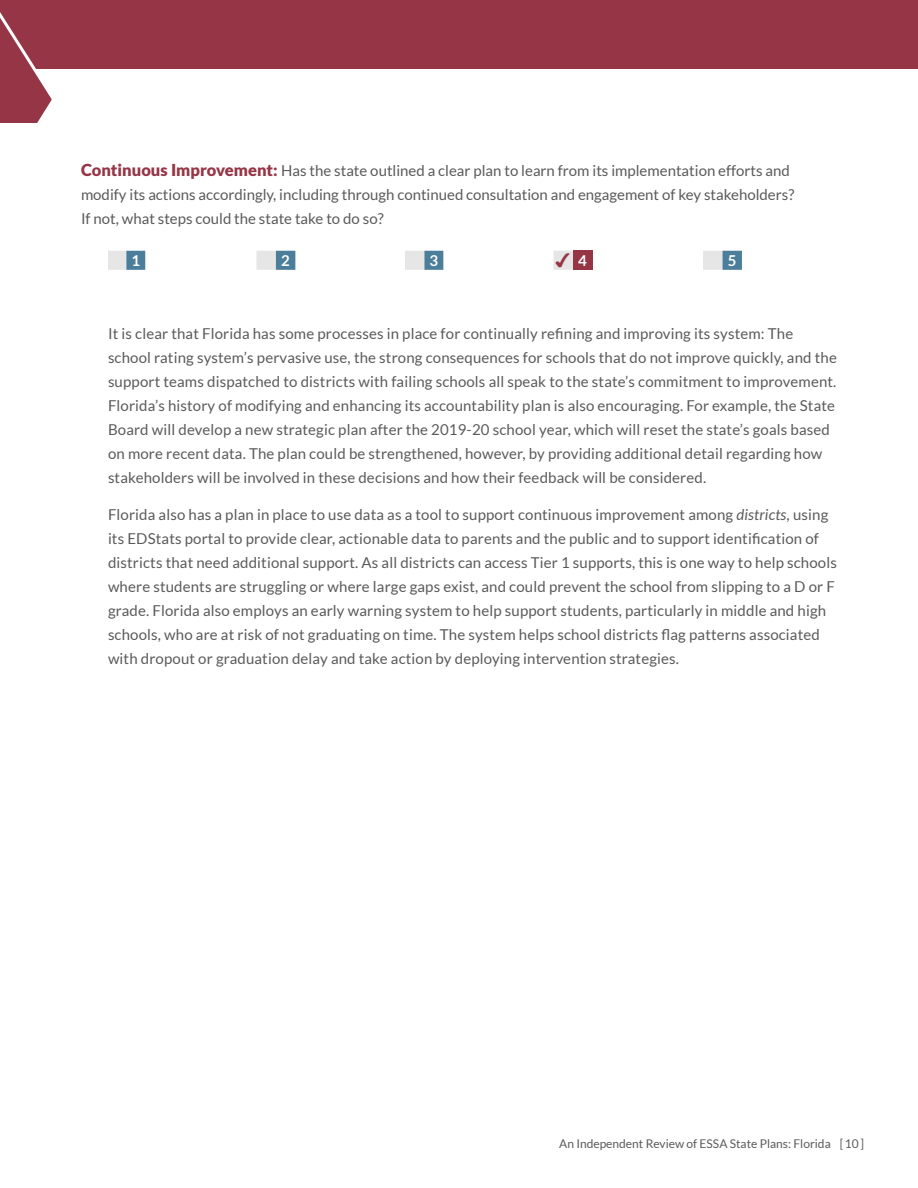
<style>
.page{position:relative;width:918px;height:1188px;background:#fff}
.page>*{position:absolute;margin:0;border:0;box-sizing:border-box;transform-origin:0 0}
.t1{font:18px "Monotype Sorts";color:#953545}
.BodyCopy{font:15px/24px "Lato";letter-spacing:.01em;color:#5a5a5a}
.question{font:15px/24px "Lato";color:#5a5a5a}
.Header_1{font:700 15px "Lato";color:#fff}
.t2{font:12px "Lato";color:#5a5a5a}
.s1{font-weight:900;font-size:16.5px;color:#953545}
.s2{font-style:italic}
</style>
<div class="page">
<div style="left:56px;top:0;width:862px;height:69px;background:#953545"></div>
<svg style="left:0;top:0;width:56px;height:123px"></svg>
<svg style="left:108px;top:251px;width:634px;height:19px"></svg>
<div style="left:573px;top:251px;width:19px;height:19px;background:#953545"></div>
<p class="question" style="left:81px;top:159px;width:715px"><span class="s1">Continuous Improvement:</span> Has the state outlined a clear plan to learn from its implementation efforts and modify its actions accordingly, including through continued consultation and engagement of key stakeholders?<br>If not, what steps could the state take to do so?</p>
<p class="Header_1" style="left:131px;top:252px;width:10px">1</p>
<p class="Header_1" style="left:281px;top:252px;width:10px">2</p>
<p class="Header_1" style="left:430px;top:252px;width:10px">3</p>
<p class="t1" style="left:555px;top:253px;width:18px">4</p>
<p class="Header_1" style="left:578px;top:252px;width:10px">4</p>
<p class="Header_1" style="left:728px;top:252px;width:10px">5</p>
<p class="BodyCopy" style="left:108px;top:321px;width:730px">It is clear that Florida has some processes in place for continually refining and improving its system: The school rating system’s pervasive use, the strong consequences for schools that do not improve quickly, and the support teams dispatched to districts with failing schools all speak to the state’s commitment to improvement.<br>Florida’s history of modifying and enhancing its accountability plan is also encouraging. For example, the State Board will develop a new strategic plan after the 2019-20 school year, which will reset the state’s goals based on more recent data. The plan could be strengthened, however, by providing additional detail regarding how stakeholders will be involved in these decisions and how their feedback will be considered.</p>
<p class="BodyCopy" style="left:108px;top:503px;width:730px">Florida also has a plan in place to use data as a tool to support continuous improvement among <span class="s2">districts</span>, using its EDStats portal to provide clear, actionable data to parents and the public and to support identification of districts that need additional support. As all districts can access Tier 1 supports, this is one way to help schools where students are struggling or where large gaps exist, and could prevent the school from slipping to a D or F grade. Florida also employs an early warning system to help support students, particularly in middle and high schools, who are at risk of not graduating on time. The system helps school districts flag patterns associated with dropout or graduation delay and take action by deploying intervention strategies.</p>
<p class="t2" style="left:559px;top:1136px;width:306px">An Independent Review of ESSA State Plans: Florida [10]</p>
</div>
